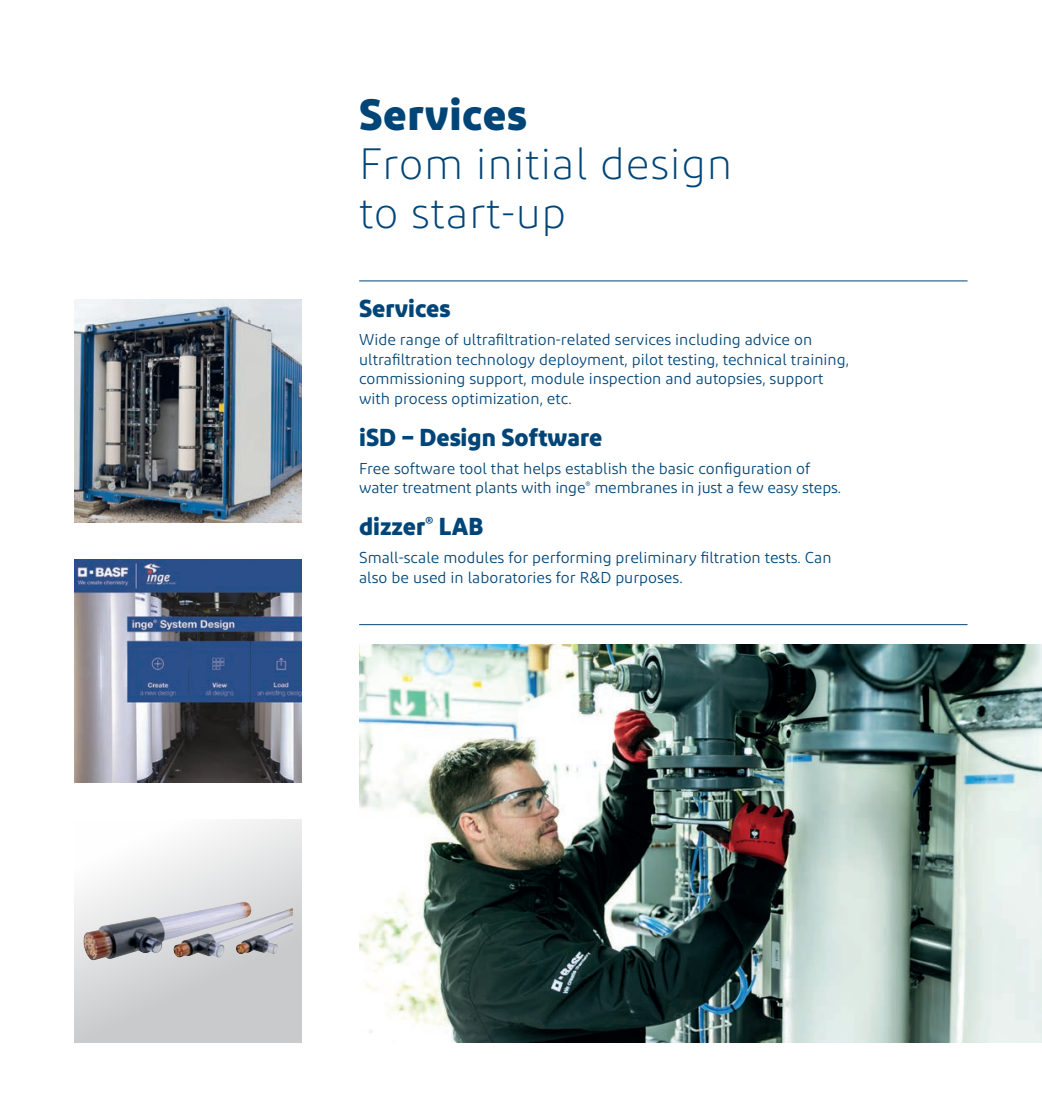
<style>
.page{position:relative;width:1042px;height:1117px;background:#fff}
.page>*{position:absolute;margin:0;border:0;box-sizing:border-box;transform-origin:0 0}
.t1{font:300 43.75px/49px "Diodrum";letter-spacing:.015em;color:#004577}
.t2{font:700 43.75px "Diodrum";letter-spacing:.015em;color:#004577}
.t3{font:700 24.5px "Diodrum";color:#004577}
.t4{font:15.75px/19.6px "Diodrum";color:#004577}
</style>
<div class="page">
<svg style="left:74px;top:819px;width:228px;height:223px"></svg>
<hr style="left:359px;top:280px;width:608px;height:1px;background:#004577">
<hr style="left:359px;top:624px;width:608px;height:1px;background:#004577">
<img style="left:359px;top:644px;width:683px;height:398px">
<img style="left:74px;top:299px;width:228px;height:223px">
<img style="left:74px;top:559px;width:228px;height:223px">
<img style="left:82px;top:901px;width:211px;height:59px">
<h1 class="t2" style="left:359px;top:86px;width:169px">Services</h1>
<h1 class="t1" style="left:359px;top:139px;width:375px">From initial design to start-up</h1>
<h2 class="t3" style="left:359px;top:292px;width:93px">Services</h2>
<p class="t4" style="left:359px;top:329px;width:491px">Wide range of ultrafiltration-related services including advice on ultrafiltration technology deployment, pilot testing, technical training, commissioning support, module inspection and autopsies, support with process optimization, etc.</p>
<h2 class="t3" style="left:359px;top:421px;width:245px">iSD – Design Software</h2>
<p class="t4" style="left:359px;top:458px;width:483px">Free software tool that helps establish the basic configuration of water treatment plants with inge<sup>®</sup> membranes in just a few easy steps.</p>
<h2 class="t3" style="left:359px;top:510px;width:126px">dizzer<sup>®</sup> LAB</h2>
<p class="t4" style="left:359px;top:547px;width:474px">Small-scale modules for performing preliminary filtration tests. Can also be used in laboratories for R&amp;D purposes.</p>
</div>
